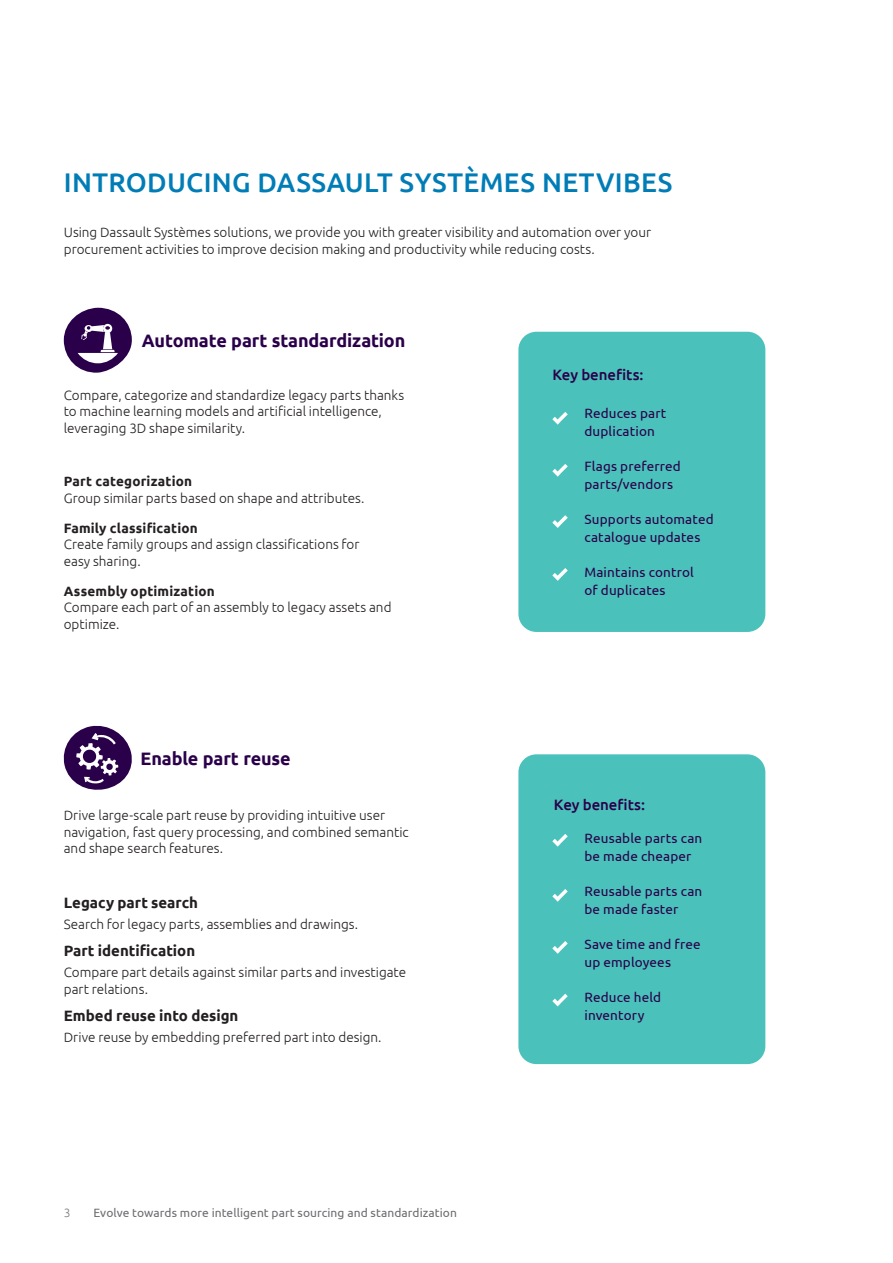
<style>
.page{position:relative;width:893px;height:1263px;background:#fff}
.page>*{position:absolute;margin:0;border:0;box-sizing:border-box;transform-origin:0 0}
.chapter-title_2{font:500 27px "Ubuntu";letter-spacing:.015em;color:#007cb6}
.head1{font:700 18px "Ubuntu";letter-spacing:-.005em;color:#2a004a}
.head2{font:700 15px "Ubuntu";color:#231f20}
.head2-2{font:500 15px "Ubuntu";letter-spacing:-.005em;color:#2a004a}
.text{font:300 13.5px/16.5px "Ubuntu";color:#231f20}
.t1{font:13.5px/18px "Ubuntu";letter-spacing:.015em;color:#2a004a}
.t2{font:700 13.5px "Ubuntu";letter-spacing:.015em;color:#231f20}
.t3{font:12px "Ubuntu";letter-spacing:.005em;color:#6c6d70}
.t4{font:300 12px "Ubuntu";color:#76787b}
</style>
<div class="page">
<div style="left:518px;top:332px;width:247px;height:300px;background:#4ac1ba;border-radius:18px"></div>
<svg style="left:552px;top:412px;width:16px;height:12px"></svg>
<svg style="left:552px;top:515px;width:16px;height:13px"></svg>
<svg style="left:552px;top:464px;width:16px;height:13px"></svg>
<svg style="left:552px;top:568px;width:16px;height:13px"></svg>
<svg style="left:64px;top:308px;width:68px;height:65px"></svg>
<div style="left:518px;top:754px;width:247px;height:310px;background:#4ac1ba;border-radius:18px"></div>
<svg style="left:552px;top:834px;width:16px;height:12px"></svg>
<svg style="left:552px;top:941px;width:16px;height:13px"></svg>
<svg style="left:552px;top:889px;width:16px;height:13px"></svg>
<svg style="left:552px;top:994px;width:16px;height:12px"></svg>
<svg style="left:63px;top:725px;width:69px;height:65px"></svg>
<p class="chapter-title_2" style="left:64px;top:165px;width:610px">INTRODUCING DASSAULT SYSTÈMES NETVIBES</p>
<p class="text" style="left:64px;top:224px;width:589px">Using Dassault Systèmes solutions, we provide you with greater visibility and automation over your procurement activities to improve decision making and productivity while reducing costs.</p>
<p class="head1" style="left:142px;top:330px;width:265px">Automate part standardization</p>
<p class="text" style="left:64px;top:386px;width:342px">Compare, categorize and standardize legacy parts thanks to machine learning models and artificial intelligence, leveraging 3D shape similarity.</p>
<p class="t2" style="left:64px;top:473px;width:130px">Part categorization</p>
<p class="text" style="left:64px;top:489px;width:302px">Group similar parts based on shape and attributes.</p>
<p class="t2" style="left:64px;top:520px;width:135px">Family classification</p>
<p class="text" style="left:64px;top:536px;width:297px">Create family groups and assign classifications for easy sharing.</p>
<p class="t2" style="left:64px;top:583px;width:153px">Assembly optimization</p>
<p class="text" style="left:64px;top:599px;width:329px">Compare each part of an assembly to legacy assets and optimize.</p>
<p class="head1" style="left:140px;top:747px;width:152px">Enable part reuse</p>
<p class="text" style="left:64px;top:807px;width:346px">Drive large-scale part reuse by providing intuitive user navigation, fast query processing, and combined semantic and shape search features.</p>
<p class="head2" style="left:64px;top:894px;width:136px">Legacy part search</p>
<p class="text" style="left:64px;top:916px;width:296px">Search for legacy parts, assemblies and drawings.</p>
<p class="head2" style="left:64px;top:942px;width:133px">Part identification</p>
<p class="text" style="left:64px;top:964px;width:344px">Compare part details against similar parts and investigate part relations.</p>
<p class="head2" style="left:64px;top:1006px;width:176px">Embed reuse into design</p>
<p class="text" style="left:64px;top:1028px;width:319px">Drive reuse by embedding preferred part into design.</p>
<p class="t4" style="left:64px;top:1205px;width:8px">3</p>
<p class="t3" style="left:94px;top:1205px;width:365px">Evolve towards more intelligent part sourcing and standardization</p>
<p class="head2-2" style="left:552px;top:366px;width:93px">Key benefits:</p>
<p class="t1" style="left:584px;top:404px;width:83px">Reduces part duplication</p>
<p class="t1" style="left:584px;top:457px;width:98px">Flags preferred parts/vendors</p>
<p class="t1" style="left:584px;top:510px;width:131px">Supports automated catalogue updates</p>
<p class="t1" style="left:584px;top:563px;width:111px">Maintains control of duplicates</p>
<p class="head2-2" style="left:554px;top:795px;width:93px">Key benefits:</p>
<p class="t1" style="left:584px;top:829px;width:119px">Reusable parts can be made cheaper</p>
<p class="t1" style="left:584px;top:882px;width:119px">Reusable parts can be made faster</p>
<p class="t1" style="left:584px;top:935px;width:118px">Save time and free up employees</p>
<p class="t1" style="left:584px;top:988px;width:78px">Reduce held inventory</p>
</div>
